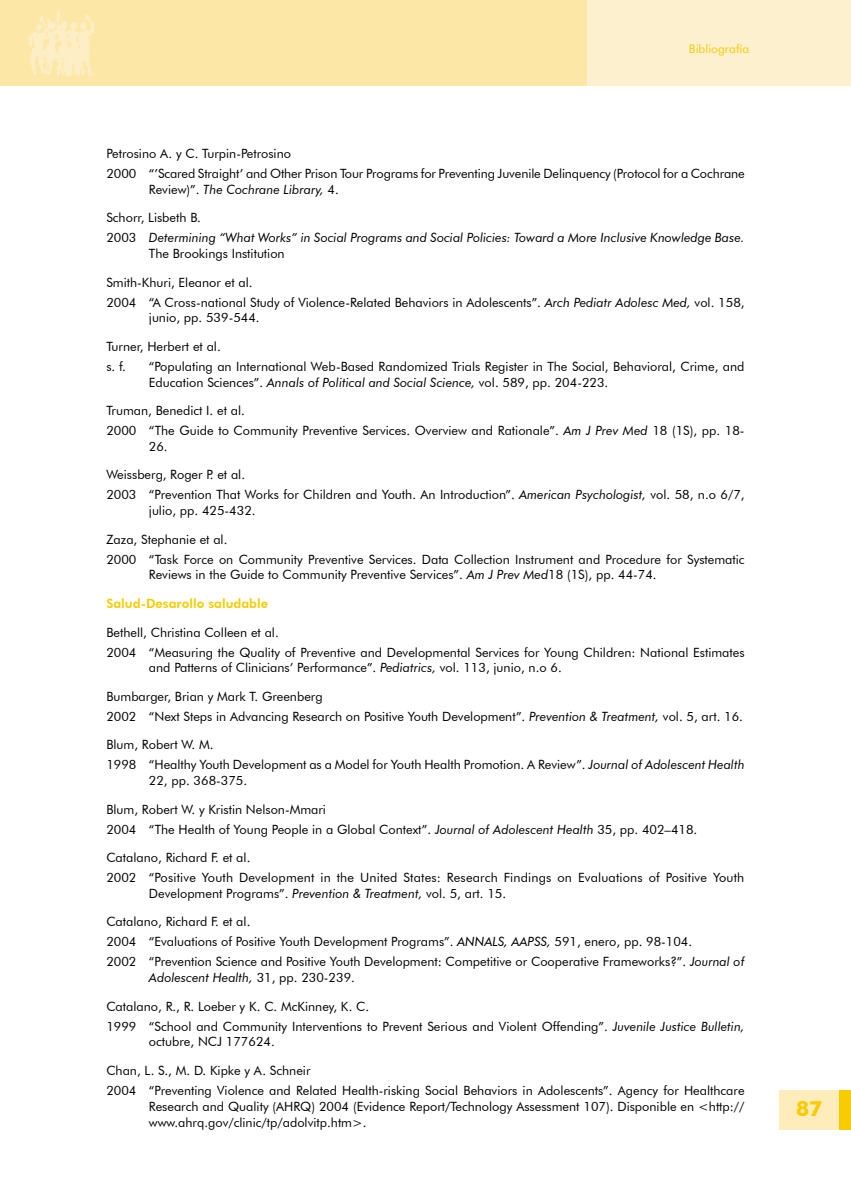
<style>
.page{position:relative;width:851px;height:1191px;background:#fff}
.page>*{position:absolute;margin:0;border:0;box-sizing:border-box;transform-origin:0 0}
.t1{font:700 21px "Futura BT";color:#f8cc00}
.t2{font:12.75px/20px "Futura BT";color:#000}
.t3{font:italic 12.75px/20px "Futura BT";color:#000}
.t4{font:800 12.75px "Futura BT";color:#f8cc00}
.t5{font:12px "Futura BT";color:#f8cc00}
.s1{font-style:normal}
.s2{font-style:italic}
</style>
<div class="page">
<div style="left:779px;top:1089px;width:67px;height:40px;background:#feecbb"></div>
<div style="left:839px;top:1089px;width:11px;height:40px;background:#f8cc00"></div>
<div style="left:0;top:0;width:850px;height:85px;background:#fde7a6"></div>
<div style="left:587px;top:0;width:263px;height:85px;background:#fdf0cf"></div>
<img style="left:30px;top:11px;width:63px;height:65px">
<p class="t5" style="left:688px;top:41px;width:62px">Bibliografía</p>
<p class="t2" style="left:106px;top:143px;width:639px">Petrosino A. y C. Turpin-Petrosino<br>2000 “’Scared Straight’ and Other Prison Tour Programs for Preventing Juvenile Delinquency (Protocol for a Cochrane</p>
<p class="t3" style="left:149px;top:179px;width:191px"><span class="s1">Review)”.</span> The Cochrane Library, <span class="s1">4.</span></p>
<p class="t3" style="left:106px;top:208px;width:639px"><span class="s1">Schorr, Lisbeth B.<br>2003</span> Determining “What Works” in Social Programs and Social Policies: Toward a More Inclusive Knowledge Base.</p>
<p class="t2" style="left:149px;top:243px;width:137px">The Brookings Institution</p>
<p class="t2" style="left:106px;top:272px;width:639px">Smith-Khuri, Eleanor et al.<br>2004 “A Cross-national Study of Violence-Related Behaviors in Adolescents”. <span class="s2">Arch Pediatr Adolesc Med,</span> vol. 158,</p>
<p class="t2" style="left:149px;top:308px;width:112px">junio, pp. 539-544.</p>
<p class="t2" style="left:106px;top:336px;width:116px">Turner, Herbert et al. s. f.</p>
<p class="t2" style="left:149px;top:358px;width:597px;line-height:15.8px">“Populating an International Web-Based Randomized Trials Register in The Social, Behavioral, Crime, and<br>Education Sciences”. <span class="s2">Annals of Political and Social Science,</span> vol. 589, pp. 204-223.</p>
<p class="t2" style="left:106px;top:400px;width:639px">Truman, Benedict I. et al.<br>2000 “The Guide to Community Preventive Services. Overview and Rationale”. <span class="s2">Am J Prev Med</span> 18 (1S), pp. 18-</p>
<p class="t2" style="left:149px;top:436px;width:20px">26.</p>
<p class="t2" style="left:106px;top:465px;width:639px">Weissberg, Roger P. et al.<br>2003 “Prevention That Works for Children and Youth. An Introduction”. <span class="s2">American Psychologist,</span> vol. 58, n.o 6/7,</p>
<p class="t2" style="left:149px;top:500px;width:108px">julio, pp. 425-432.</p>
<p class="t2" style="left:106px;top:529px;width:639px">Zaza, Stephanie et al.<br>2000 “Task Force on Community Preventive Services. Data Collection Instrument and Procedure for Systematic</p>
<p class="t2" style="left:149px;top:565px;width:509px">Reviews in the Guide to Community Preventive Services”. <span class="s2">Am J Prev Med</span>18 (1S), pp. 44-74.</p>
<p class="t4" style="left:106px;top:595px;width:163px">Salud-Desarollo saludable</p>
<p class="t2" style="left:106px;top:622px;width:639px">Bethell, Christina Colleen et al.<br>2004 “Measuring the Quality of Preventive and Developmental Services for Young Children: National Estimates</p>
<p class="t2" style="left:149px;top:657px;width:414px">and Patterns of Clinicians’ Performance”. <span class="s2">Pediatrics,</span> vol. 113, junio, n.o 6.</p>
<p class="t2" style="left:106px;top:686px;width:638px">Bumbarger, Brian y Mark T. Greenberg<br>2002 “Next Steps in Advancing Research on Positive Youth Development”. <span class="s2">Prevention &amp; Treatment,</span> vol. 5, art. 16.</p>
<p class="t2" style="left:106px;top:734px;width:639px">Blum, Robert W. M.<br>1998 “Healthy Youth Development as a Model for Youth Health Promotion. A Review”. <span class="s2">Journal of Adolescent Health</span></p>
<p class="t2" style="left:149px;top:770px;width:100px">22, pp. 368-375.</p>
<p class="t2" style="left:106px;top:799px;width:592px">Blum, Robert W. y Kristin Nelson-Mmari<br>2004 “The Health of Young People in a Global Context”. <span class="s2">Journal of Adolescent Health</span> 35, pp. 402–418.</p>
<p class="t2" style="left:106px;top:847px;width:639px">Catalano, Richard F. et al.<br>2002 “Positive Youth Development in the United States: Research Findings on Evaluations of Positive Youth</p>
<p class="t2" style="left:149px;top:883px;width:359px">Development Programs”. <span class="s2">Prevention &amp; Treatment,</span> vol. 5, art. 15.</p>
<p class="t2" style="left:106px;top:911px;width:639px">Catalano, Richard F. et al.<br>2004 “Evaluations of Positive Youth Development Programs”. <span class="s2">ANNALS, AAPSS,</span> 591, enero, pp. 98-104.<br>2002 “Prevention Science and Positive Youth Development: Competitive or Cooperative Frameworks?”. <span class="s2">Journal of</span></p>
<p class="t3" style="left:149px;top:967px;width:207px">Adolescent Health, <span class="s1">31, pp. 230-239.</span></p>
<p class="t2" style="left:106px;top:996px;width:639px">Catalano, R., R. Loeber y K. C. McKinney, K. C.<br>1999 “School and Community Interventions to Prevent Serious and Violent Offending”. <span class="s2">Juvenile Justice Bulletin,</span></p>
<p class="t2" style="left:149px;top:1031px;width:127px">octubre, NCJ 177624.</p>
<p class="t2" style="left:106px;top:1060px;width:639px">Chan, L. S., M. D. Kipke y A. Schneir<br>2004 “Preventing Violence and Related Health-risking Social Behaviors in Adolescents”. Agency for Healthcare</p>
<p class="t2" style="left:149px;top:1098px;width:597px;line-height:15.8px">Research and Quality (AHRQ) 2004 (Evidence Report/Technology Assessment 107). Disponible en &lt;http:// www.ahrq.gov/clinic/tp/adolvitp.htm&gt;.</p>
<h1 class="t1" style="left:796px;top:1096px;width:14px">87</h1>
</div>
